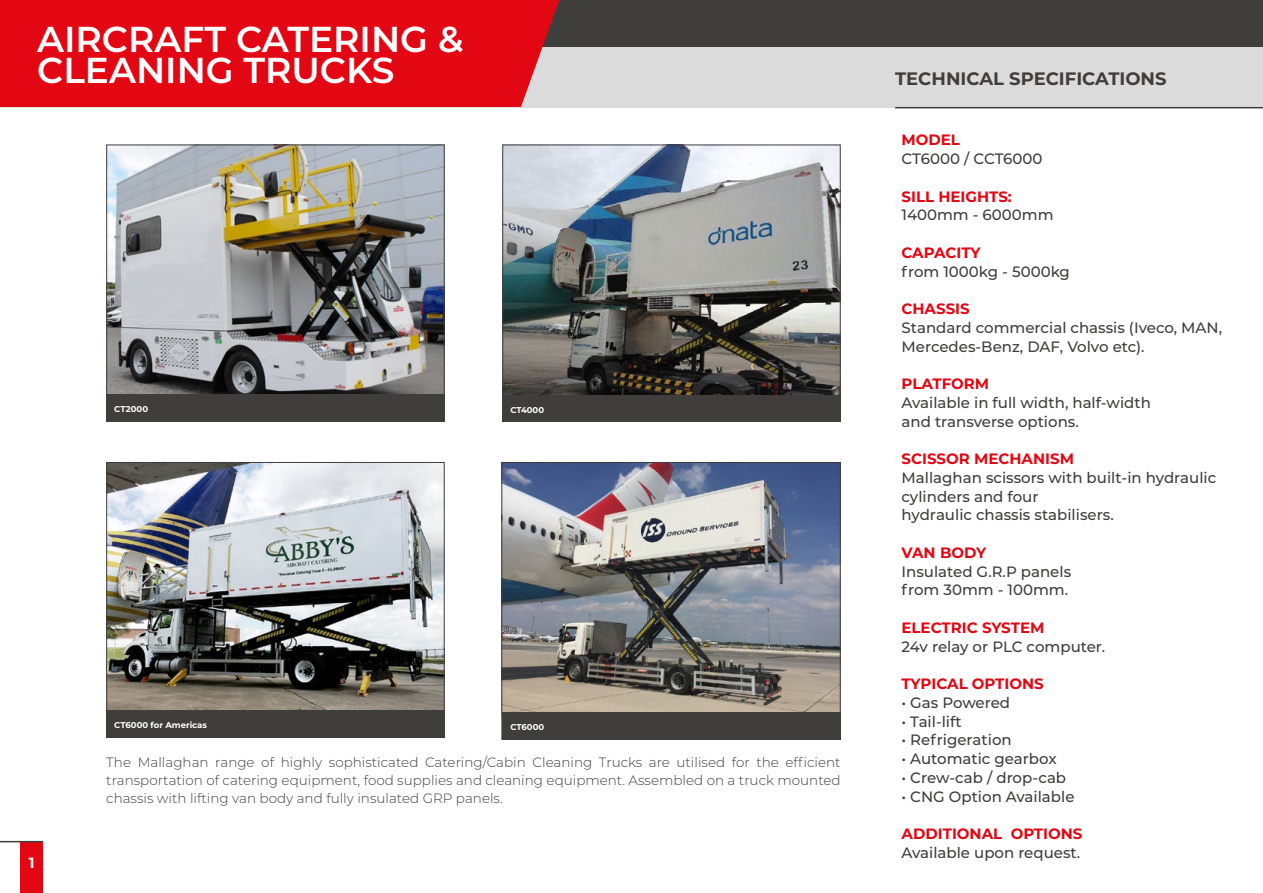
<style>
.page{position:relative;width:1263px;height:893px;background:#fff}
.page>*{position:absolute;margin:0;border:0;box-sizing:border-box;transform-origin:0 0}
.t1{font:600 36px/31.5px "Montserrat";color:#fff}
.t2{font:700 18px "Montserrat";color:#403e3d}
.t3{font:500 15px/18.8px "Montserrat";color:#403e3d}
.t4{font:700 15px "Montserrat";color:#e30613}
.t5{font:700 14.7px "Montserrat";color:#fff}
.t6{font:300 13.5px/18px "Montserrat";color:#403e3d;text-align:justify}
.t7{font:700 8.4px "Montserrat";color:#fff}
</style>
<div class="page">
<img style="left:108px;top:464px;width:335px;height:246px">
<div style="left:20px;top:842px;width:23px;height:51px;background:#e30613"></div>
<hr style="left:0;top:841px;width:43px;height:1px;background:#403e3d">
<div style="left:0;top:0;width:1263px;height:47px;background:#403e3d"></div>
<div style="left:0;top:47px;width:1263px;height:61px;background:#dcdbdb"></div>
<hr style="left:895px;top:107px;width:368px;height:1px;background:#403e3d">
<div style="left:0;top:0;width:559px;height:107px;background:#e30613"></div>
<img style="left:503px;top:464px;width:336px;height:248px">
<div style="left:106px;top:710px;width:339px;height:27px;background:#403e3d"></div>
<div style="left:502px;top:712px;width:339px;height:27px;background:#403e3d"></div>
<img style="left:108px;top:147px;width:335px;height:247px">
<div style="left:106px;top:394px;width:339px;height:27px;background:#403e3d"></div>
<img style="left:504px;top:147px;width:335px;height:248px">
<div style="left:502px;top:395px;width:339px;height:26px;background:#403e3d"></div>
<h1 class="t1" style="left:37px;top:22px;width:428px">AIRCRAFT CATERING &amp;<br>CLEANING TRUCKS</h1>
<p class="t7" style="left:114px;top:403px;width:35px">CT2000</p>
<p class="t7" style="left:510px;top:403px;width:35px">CT4000</p>
<p class="t7" style="left:114px;top:719px;width:94px">CT6000 for Americas</p>
<p class="t7" style="left:510px;top:721px;width:35px">CT6000</p>
<p class="t5" style="left:29px;top:852px;width:7px">1</p>
<p class="t6" style="left:106px;top:753px;width:736px">The Mallaghan range of highly sophisticated Catering/Cabin Cleaning Trucks are utilised for the efficient transportation of catering equipment, food supplies and cleaning equipment. Assembled on a truck mounted chassis with lifting van body and fully insulated GRP panels.</p>
<p class="t2" style="left:895px;top:66px;width:273px">TECHNICAL SPECIFICATIONS</p>
<p class="t4" style="left:901px;top:129px;width:60px">MODEL</p>
<p class="t3" style="left:901px;top:149px;width:142px">CT6000 / CCT6000</p>
<p class="t4" style="left:901px;top:185px;width:112px">SILL HEIGHTS:</p>
<p class="t3" style="left:901px;top:205px;width:154px">1400mm - 6000mm</p>
<p class="t4" style="left:901px;top:242px;width:81px">CAPACITY</p>
<p class="t3" style="left:901px;top:261px;width:170px">from 1000kg - 5000kg</p>
<p class="t4" style="left:901px;top:298px;width:70px">CHASSIS</p>
<p class="t3" style="left:901px;top:317px;width:322px">Standard commercial chassis (Iveco, MAN,<br>Mercedes-Benz, DAF, Volvo etc).</p>
<p class="t4" style="left:901px;top:373px;width:89px">PLATFORM</p>
<p class="t3" style="left:901px;top:392px;width:251px">Available in full width, half-width and transverse options.</p>
<p class="t4" style="left:901px;top:448px;width:174px">SCISSOR MECHANISM</p>
<p class="t3" style="left:901px;top:467px;width:316px">Mallaghan scissors with built-in hydraulic cylinders and four<br>hydraulic chassis stabilisers.</p>
<p class="t4" style="left:901px;top:542px;width:86px">VAN BODY</p>
<p class="t3" style="left:901px;top:561px;width:171px">Insulated G.R.P panels from 30mm - 100mm.</p>
<p class="t4" style="left:901px;top:617px;width:144px">ELECTRIC SYSTEM</p>
<p class="t3" style="left:901px;top:636px;width:205px">24v relay or PLC computer.</p>
<p class="t4" style="left:901px;top:673px;width:144px">TYPICAL OPTIONS</p>
<p class="t3" style="left:901px;top:692px;width:110px">• Gas Powered</p>
<p class="t3" style="left:901px;top:711px;width:62px">• Tail-lift</p>
<p class="t3" style="left:901px;top:730px;width:112px">• Refrigeration</p>
<p class="t3" style="left:901px;top:749px;width:157px">• Automatic gearbox</p>
<p class="t3" style="left:901px;top:767px;width:166px">• Crew-cab / drop-cab</p>
<p class="t3" style="left:901px;top:786px;width:174px">• CNG Option Available</p>
<p class="t4" style="left:901px;top:823px;width:182px">ADDITIONAL OPTIONS</p>
<p class="t3" style="left:901px;top:842px;width:180px">Available upon request.</p>
</div>
